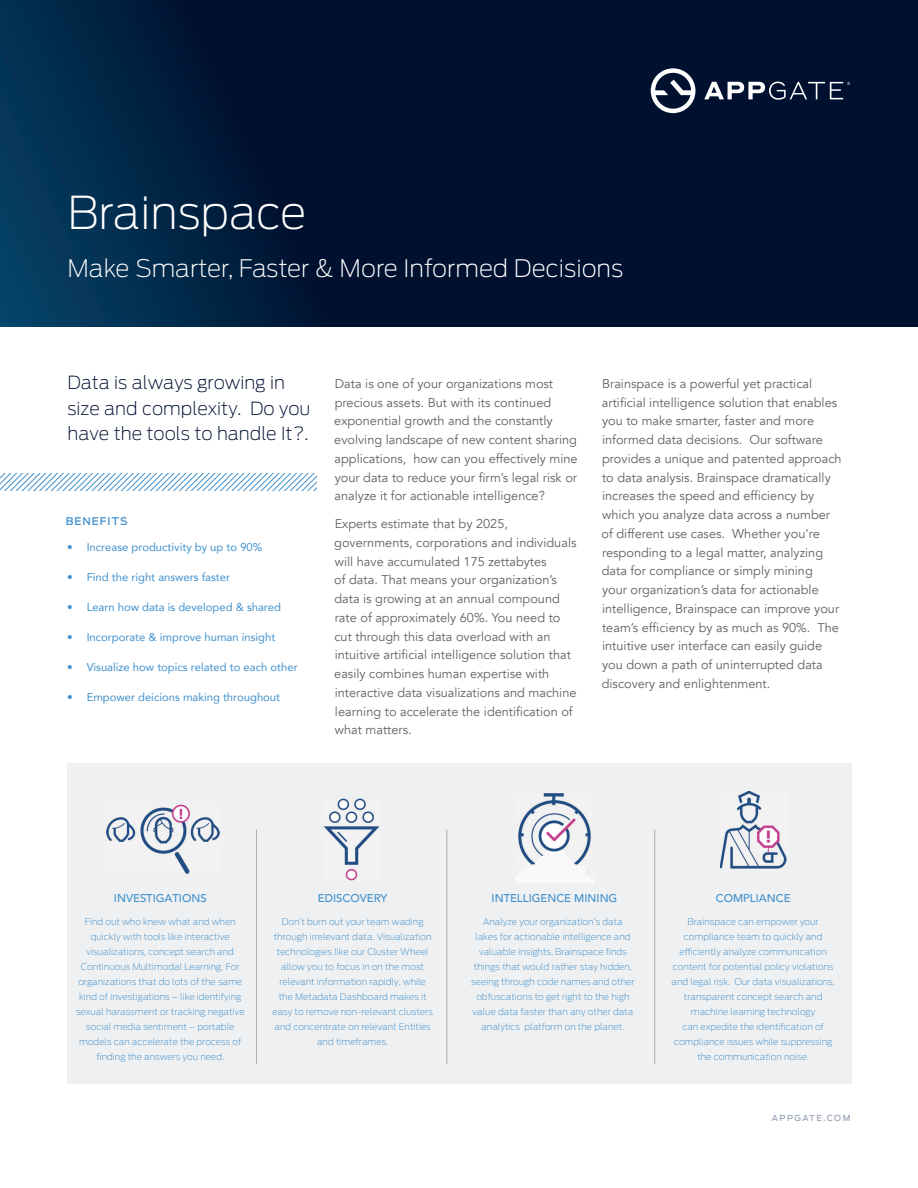
<style>
.page{position:relative;width:918px;height:1188px;background:#fff}
.page>*{position:absolute;margin:0;border:0;box-sizing:border-box;transform-origin:0 0}
.HEADLINE{font:200 45px "Antenna";color:#fff}
.t1{font:200 24px "Antenna";color:#fff}
.INTRO_PARAGRAPH{font:200 18px/25.5px "Antenna";color:#001030}
.PARAGRAP_STYLE_1{font:12.75px/18.8px "Avenir";color:#616165}
.SIDEBAR_BULLET{font:11.25px "Avenir";color:#3f90cd}
.SIDEBAR_BULLET-2{font:500 11.25px "Avenir";color:#3f90cd}
.SIDEBAR_BULLET-3{font:500 10.5px "Antenna";letter-spacing:.1em;color:#3f90cd}
.SIDEBAR_BULLET-4{font:200 9px/15px "Antenna";color:#3f90cd;text-align:center}
.t2{font:500 8.25px "Antenna";letter-spacing:.175em;color:#9ca6b8}
</style>
<div class="page">
<svg style="left:0;top:0;width:918px;height:326px;background:#001737"></svg>
<svg style="left:651px;top:68px;width:44px;height:45px"></svg>
<svg style="left:704px;top:82px;width:146px;height:18px"></svg>
<svg style="left:0;top:474px;width:316px;height:16px"></svg>
<div style="left:68px;top:764px;width:784px;height:320px;background:#eff0f1"></div>
<hr style="left:256px;top:829px;width:1px;height:235px;background:#a9adb0">
<hr style="left:447px;top:829px;width:1px;height:235px;background:#a9adb0">
<hr style="left:654px;top:829px;width:1px;height:235px;background:#a9adb0">
<img style="left:720px;top:792px;width:67px;height:76px">
<img style="left:324px;top:799px;width:55px;height:81px">
<img style="left:518px;top:794px;width:73px;height:71px">
<img style="left:107px;top:805px;width:112px;height:68px">
<p class="HEADLINE" style="left:68px;top:187px;width:241px">Brainspace</p>
<p class="t1" style="left:68px;top:255px;width:557px">Make Smarter, Faster &amp; More Informed Decisions</p>
<p class="INTRO_PARAGRAPH" style="left:68px;top:370px;width:244px">Data is always growing in size and complexity. Do you have the tools to handle It?.</p>
<p class="SIDEBAR_BULLET-3" style="left:66px;top:515px;width:63px">BENEFITS</p>
<p class="SIDEBAR_BULLET" style="left:67px;top:538px;width:197px">• Increase productivity by up to 90%</p>
<p class="SIDEBAR_BULLET" style="left:67px;top:568px;width:164px">• Find the right answers faster</p>
<p class="SIDEBAR_BULLET" style="left:67px;top:598px;width:215px">• Learn how data is developed &amp; shared</p>
<p class="SIDEBAR_BULLET" style="left:67px;top:628px;width:210px">• Incorporate &amp; improve human insight</p>
<p class="SIDEBAR_BULLET" style="left:67px;top:658px;width:232px">• Visualize how topics related to each other</p>
<p class="SIDEBAR_BULLET" style="left:67px;top:688px;width:214px">• Empower deicions making throughout</p>
<p class="PARAGRAP_STYLE_1" style="left:334px;top:374px;width:245px">Data is one of your organizations most precious assets. But with its continued exponential growth and the constantly evolving landscape of new content sharing applications, how can you effectively mine your data to reduce your firm’s legal risk or analyze it for actionable intelligence?</p>
<p class="PARAGRAP_STYLE_1" style="left:334px;top:514px;width:244px">Experts estimate that by 2025, governments, corporations and individuals will have accumulated 175 zettabytes<br>of data. That means your organization’s data is growing at an annual compound rate of approximately 60%. You need to cut through this data overload with an intuitive artificial intelligence solution that easily combines human expertise with interactive data visualizations and machine learning to accelerate the identification of what matters.</p>
<p class="PARAGRAP_STYLE_1" style="left:602px;top:374px;width:241px">Brainspace is a powerful yet practical artificial intelligence solution that enables you to make smarter, faster and more informed data decisions. Our software provides a unique and patented approach to data analysis. Brainspace dramatically increases the speed and efficiency by which you analyze data across a number of different use cases. Whether you’re responding to a legal matter, analyzing data for compliance or simply mining<br>your organization’s data for actionable intelligence, Brainspace can improve your team’s efficiency by as much as 90%. The intuitive user interface can easily guide you down a path of uninterrupted data discovery and enlightenment.</p>
<p class="SIDEBAR_BULLET-2" style="left:114px;top:889px;width:94px">INVESTIGATIONS</p>
<p class="SIDEBAR_BULLET-2" style="left:318px;top:889px;width:71px">EDISCOVERY</p>
<p class="SIDEBAR_BULLET-2" style="left:492px;top:889px;width:127px">INTELLIGENCE MINING</p>
<p class="SIDEBAR_BULLET-2" style="left:716px;top:889px;width:76px">COMPLIANCE</p>
<p class="SIDEBAR_BULLET-4" style="left:85px;top:914px;width:152px">Find out who knew what and when</p>
<p class="SIDEBAR_BULLET-4" style="left:91px;top:929px;width:140px">quickly with tools like interactive</p>
<p class="SIDEBAR_BULLET-4" style="left:87px;top:944px;width:149px">visualizations, concept search and</p>
<p class="SIDEBAR_BULLET-4" style="left:78px;top:959px;width:165px;text-align:left">Continuous Multimodal Learning. For organizations that do lots of the same</p>
<p class="SIDEBAR_BULLET-4" style="left:76px;top:989px;width:170px">kind of investigations – like identifying sexual harassment or tracking negative social media sentiment – portable models can accelerate the process of finding the answers you need.</p>
<p class="SIDEBAR_BULLET-4" style="left:272px;top:914px;width:162px">Don’t burn out your team wading through irrelevant data. Visualization technologies like our Cluster Wheel allow you to focus in on the most relevant information rapidly, while the Metadata Dashboard makes it easy to remove non-relevant clusters and concentrate on relevant Entities and timeframes.</p>
<p class="SIDEBAR_BULLET-4" style="left:672px;top:914px;width:165px">Brainspace can empower your compliance team to quickly and efficiently analyze communication content for potential policy violations and legal risk. Our data visualizations, transparent concept search and machine learning technology</p>
<p class="SIDEBAR_BULLET-4" style="left:471px;top:914px;width:165px">Analyze your organization’s data lakes for actionable intelligence and valuable insights, Brainspace finds things that would rather stay hidden, seeing through code names and other obfuscations to get right to the high value data faster than any other data analytics platform on the planet.</p>
<p class="SIDEBAR_BULLET-4" style="left:674px;top:1019px;width:160px">can expedite the identification of compliance issues while suppressing the communication noise.</p>
<p class="t2" style="left:772px;top:1113px;width:80px">APPGATE.COM</p>
</div>
